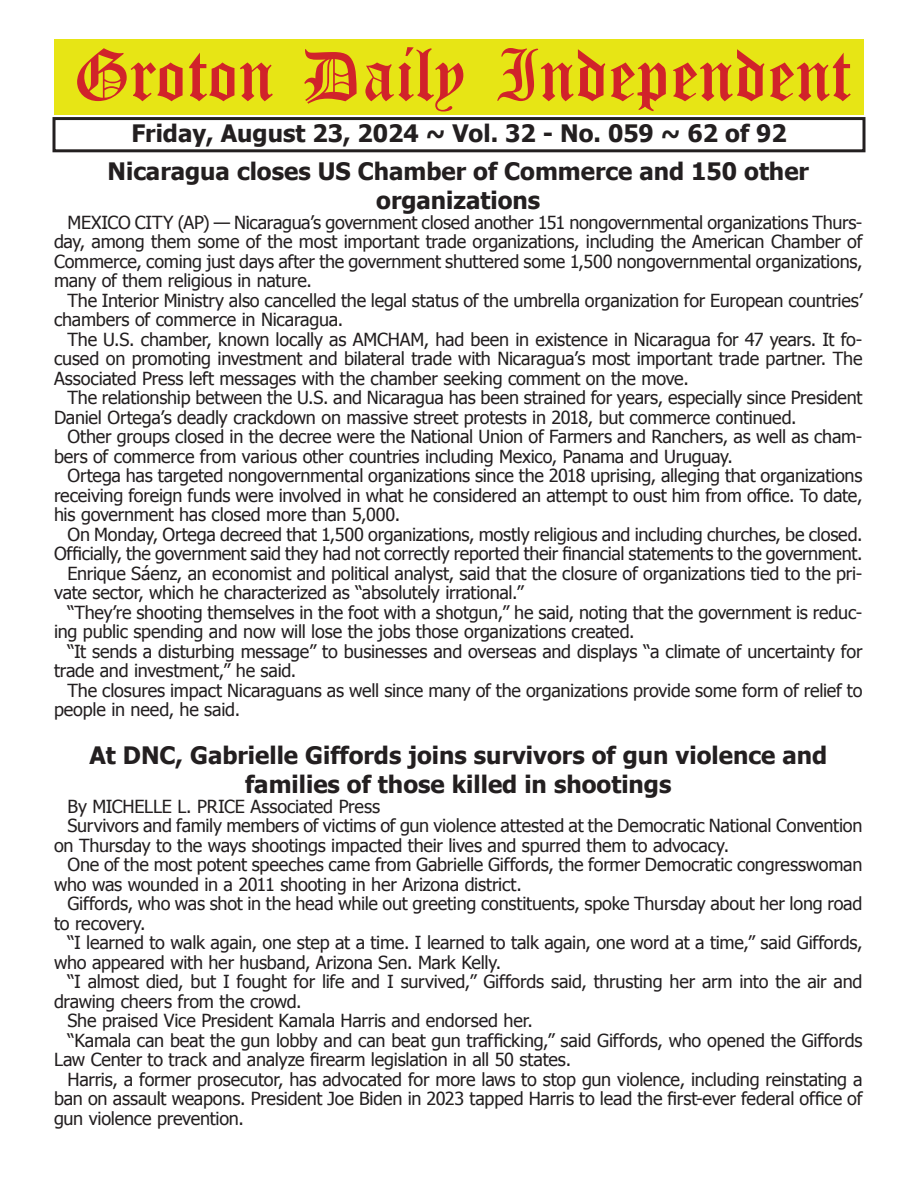
<style>
.page{position:relative;width:918px;height:1188px;background:#fff}
.page>*{position:absolute;margin:0;border:0;box-sizing:border-box;transform-origin:0 0}
.t1{font:54px "Old English Five";color:#d1232a}
.t2{font:700 24px/28.8px "Tahoma";color:#231f20;text-align:center}
.t3{font:18px/19.5px "Tahoma";letter-spacing:-.015em;color:#231f20;text-align:justify}
</style>
<div class="page">
<div style="left:52px;top:117px;width:814px;height:35px;border:3px solid #231f20"></div>
<div style="left:54px;top:40px;width:810px;height:75px;background:#e7e515"></div>
<h1 class="t1" style="left:73px;top:50px;width:779px">Groton Daily Independent</h1>
<h2 class="t2" style="left:131px;top:117px;width:657px">Friday, August 23, 2024 ~ Vol. 32 - No. 059 ~ 62 of 92</h2>
<h2 class="t2" style="left:108px;top:156px;width:703px">Nicaragua closes US Chamber of Commerce and 150 other organizations</h2>
<p class="t3" style="left:54px;top:212px;width:810px;text-indent:14px">MEXICO CITY (AP) — Nicaragua’s government closed another 151 nongovernmental organizations Thurs&shy;day, among them some of the most important trade organizations, including the American Chamber of Commerce, coming just days after the government shuttered some 1,500 nongovernmental organizations, many of them religious in nature.</p>
<p class="t3" style="left:54px;top:290px;width:810px;text-indent:14px">The Interior Ministry also cancelled the legal status of the umbrella organization for European countries’ chambers of commerce in Nicaragua.</p>
<p class="t3" style="left:54px;top:329px;width:810px;text-indent:14px">The U.S. chamber, known locally as AMCHAM, had been in existence in Nicaragua for 47 years. It fo&shy;cused on promoting investment and bilateral trade with Nicaragua’s most important trade partner. The Associated Press left messages with the chamber seeking comment on the move.</p>
<p class="t3" style="left:54px;top:387px;width:810px;text-indent:14px">The relationship between the U.S. and Nicaragua has been strained for years, especially since President<br>Daniel Ortega’s deadly crackdown on massive street protests in 2018, but commerce continued.</p>
<p class="t3" style="left:54px;top:426px;width:810px;text-indent:14px">Other groups closed in the decree were the National Union of Farmers and Ranchers, as well as cham&shy;bers of commerce from various other countries including Mexico, Panama and Uruguay.</p>
<p class="t3" style="left:54px;top:465px;width:810px;text-indent:14px">Ortega has targeted nongovernmental organizations since the 2018 uprising, alleging that organizations receiving foreign funds were involved in what he considered an attempt to oust him from office. To date, his government has closed more than 5,000.</p>
<p class="t3" style="left:68px;top:523px;width:797px">On Monday, Ortega decreed that 1,500 organizations, mostly religious and including churches, be closed.</p>
<p class="t3" style="left:54px;top:543px;width:810px">Officially, the government said they had not correctly reported their financial statements to the government.</p>
<p class="t3" style="left:68px;top:562px;width:796px">Enrique Sáenz, an economist and political analyst, said that the closure of organizations tied to the pri-</p>
<p class="t3" style="left:54px;top:582px;width:471px">vate sector, which he characterized as “absolutely irrational.”</p>
<p class="t3" style="left:68px;top:601px;width:796px">“They’re shooting themselves in the foot with a shotgun,” he said, noting that the government is reduc-</p>
<p class="t3" style="left:54px;top:621px;width:582px">ing public spending and now will lose the jobs those organizations created.</p>
<p class="t3" style="left:68px;top:640px;width:797px">“It sends a disturbing message” to businesses and overseas and displays “a climate of uncertainty for</p>
<p class="t3" style="left:54px;top:660px;width:244px">trade and investment,” he said.</p>
<p class="t3" style="left:68px;top:679px;width:797px">The closures impact Nicaraguans as well since many of the organizations provide some form of relief to</p>
<p class="t3" style="left:54px;top:699px;width:188px">people in need, he said.</p>
<h2 class="t2" style="left:89px;top:740px;width:739px">At DNC, Gabrielle Giffords joins survivors of gun violence and families of those killed in shootings</h2>
<p class="t3" style="left:68px;top:796px;width:314px">By MICHELLE L. PRICE Associated Press</p>
<p class="t3" style="left:68px;top:815px;width:796px">Survivors and family members of victims of gun violence attested at the Democratic National Convention</p>
<p class="t3" style="left:54px;top:835px;width:677px">on Thursday to the ways shootings impacted their lives and spurred them to advocacy.</p>
<p class="t3" style="left:68px;top:854px;width:796px">One of the most potent speeches came from Gabrielle Giffords, the former Democratic congresswoman</p>
<p class="t3" style="left:54px;top:874px;width:469px">who was wounded in a 2011 shooting in her Arizona district.</p>
<p class="t3" style="left:68px;top:893px;width:796px">Giffords, who was shot in the head while out greeting constituents, spoke Thursday about her long road</p>
<p class="t3" style="left:54px;top:913px;width:93px">to recovery.</p>
<p class="t3" style="left:68px;top:932px;width:797px">“I learned to walk again, one step at a time. I learned to talk again, one word at a time,” said Giffords,</p>
<p class="t3" style="left:54px;top:952px;width:449px">who appeared with her husband, Arizona Sen. Mark Kelly.</p>
<p class="t3" style="left:68px;top:971px;width:796px">“I almost died, but I fought for life and I survived,” Giffords said, thrusting her arm into the air and</p>
<p class="t3" style="left:54px;top:991px;width:249px">drawing cheers from the crowd.</p>
<p class="t3" style="left:68px;top:1010px;width:467px">She praised Vice President Kamala Harris and endorsed her.</p>
<p class="t3" style="left:68px;top:1030px;width:796px">“Kamala can beat the gun lobby and can beat gun trafficking,” said Giffords, who opened the Giffords</p>
<p class="t3" style="left:54px;top:1049px;width:519px">Law Center to track and analyze firearm legislation in all 50 states.</p>
<p class="t3" style="left:68px;top:1069px;width:797px">Harris, a former prosecutor, has advocated for more laws to stop gun violence, including reinstating a</p>
<p class="t3" style="left:54px;top:1088px;width:810px">ban on assault weapons. President Joe Biden in 2023 tapped Harris to lead the first-ever federal office of</p>
<p class="t3" style="left:54px;top:1108px;width:191px">gun violence prevention.</p>
</div>
